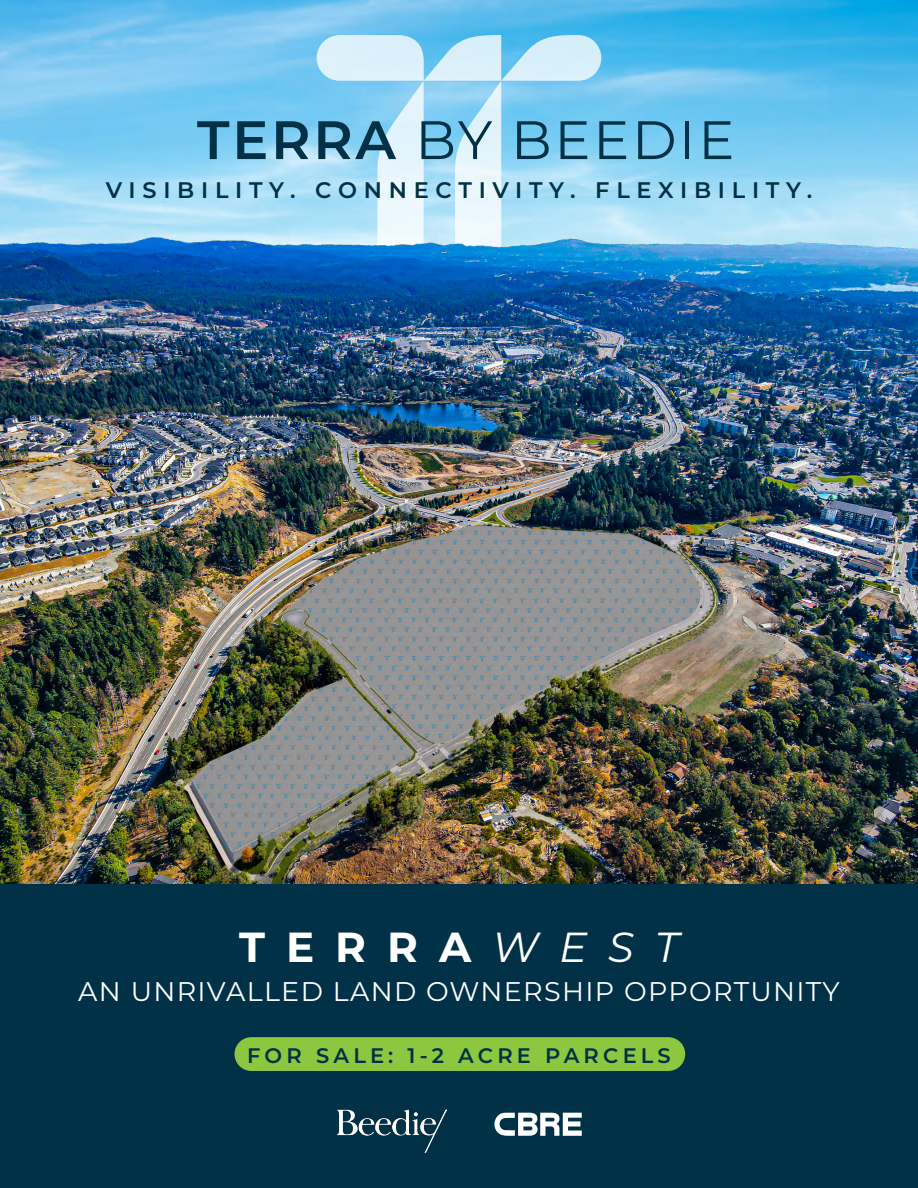
<style>
.page{position:relative;width:918px;height:1188px;background:#fff}
.page>*{position:absolute;margin:0;border:0;box-sizing:border-box;transform-origin:0 0}
.t1{font:54px "Montserrat";letter-spacing:.05em;color:#003146}
.t2{font:700 42px "Montserrat";letter-spacing:.5em;color:#fff}
.t3{font:27px "Montserrat";letter-spacing:.05em;color:#fff}
.t4{font:600 22.5px "Montserrat";letter-spacing:.3em;color:#003146}
.t5{font:600 21px "Montserrat";letter-spacing:.2em;color:#003145}
.s1{font-weight:600}
.s2{font-weight:400;font-style:italic}
</style>
<div class="page">
<img style="left:0;top:0;width:918px;height:191px">
<svg style="left:317px;top:35px;width:284px;height:156px"></svg>
<img style="left:0;top:191px;width:918px;height:694px">
<div style="left:0;top:885px;width:918px;height:303px;background:#003146"></div>
<img style="left:337px;top:1109px;width:110px;height:43px">
<svg style="left:494px;top:1113px;width:88px;height:23px"></svg>
<div style="left:235px;top:1037px;width:450px;height:34px;background:#8dc63f;border-radius:17px"></div>
<h1 class="t1" style="left:197px;top:103px;width:539px"><span class="s1">TERRA</span> BY BEEDIE</h1>
<p class="t4" style="left:106px;top:174px;width:708px">VISIBILITY. CONNECTIVITY. FLEXIBILITY.</p>
<h2 class="t2" style="left:239px;top:917px;width:441px">TERRA<span class="s2">WEST</span></h2>
<p class="t3" style="left:78px;top:973px;width:763px">AN UNRIVALLED LAND OWNERSHIP OPPORTUNITY</p>
<p class="t5" style="left:247px;top:1041px;width:425px">FOR SALE: 1-2 ACRE PARCELS</p>
</div>
